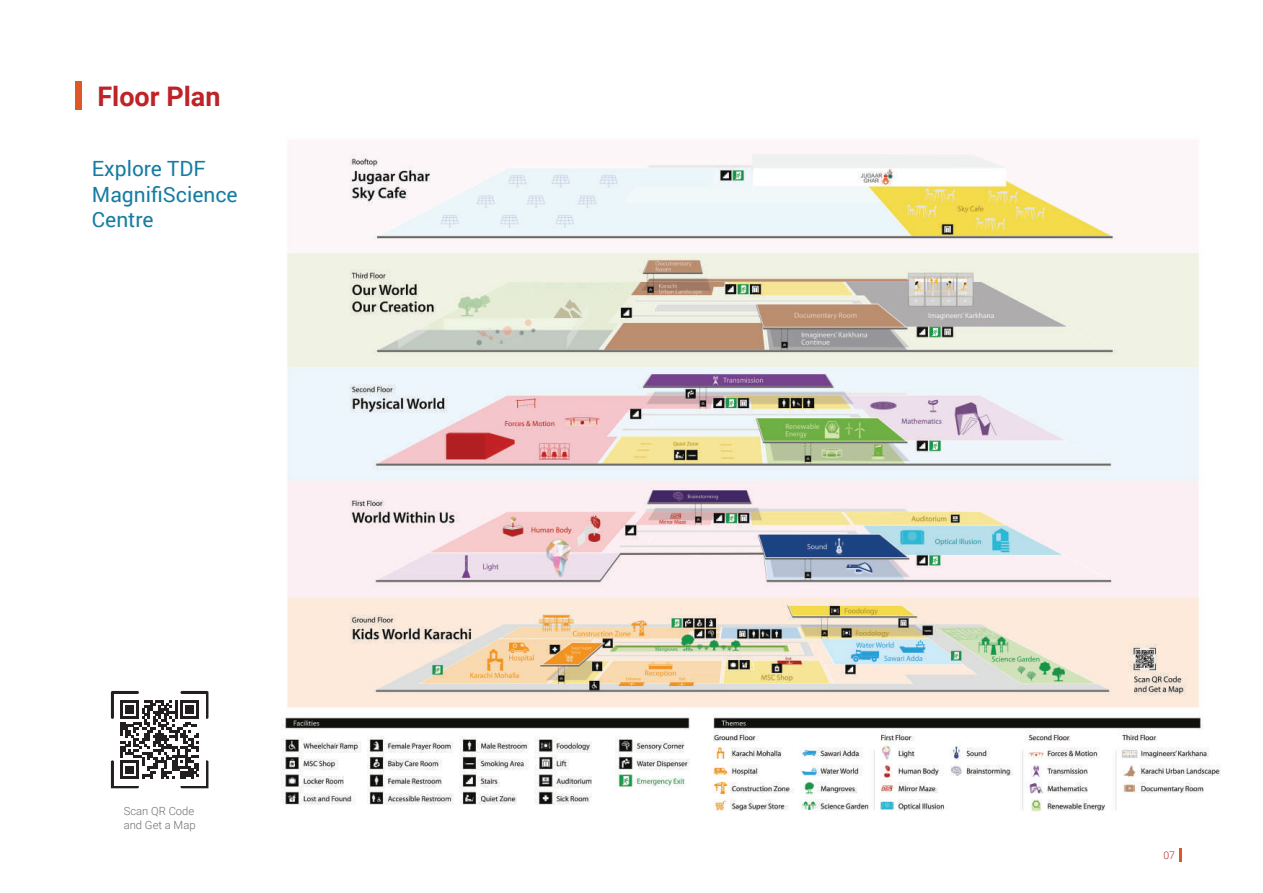
<style>
.page{position:relative;width:1263px;height:893px;background:#fff}
.page>*{position:absolute;margin:0;border:0;box-sizing:border-box;transform-origin:0 0}
.t1{font:700 27px "Roboto";color:#be2327}
.t2{font:21px/25.2px "Roboto";color:#167ca2}
.t3{font:300 11.25px/13.5px "Roboto";color:#6c6d70}
.t4{font:300 10.5px "Roboto";color:#be2327}
</style>
<div class="page">
<img style="left:281px;top:141px;width:940px;height:671px">
<svg style="left:1179px;top:848px;width:2px;height:14px"></svg>
<div style="left:76px;top:81px;width:6px;height:29px;background:#df5726"></div>
<svg style="left:111px;top:691px;width:97px;height:97px"></svg>
<p class="t1" style="left:97px;top:77px;width:125px">Floor Plan</p>
<p class="t2" style="left:92px;top:156px;width:147px">Explore TDF<br>MagnifiScience<br>Centre</p>
<p class="t3" style="left:124px;top:804px;width:73px">Scan QR Code and Get a Map</p>
<p class="t4" style="left:1163px;top:848px;width:13px">07</p>
</div>
